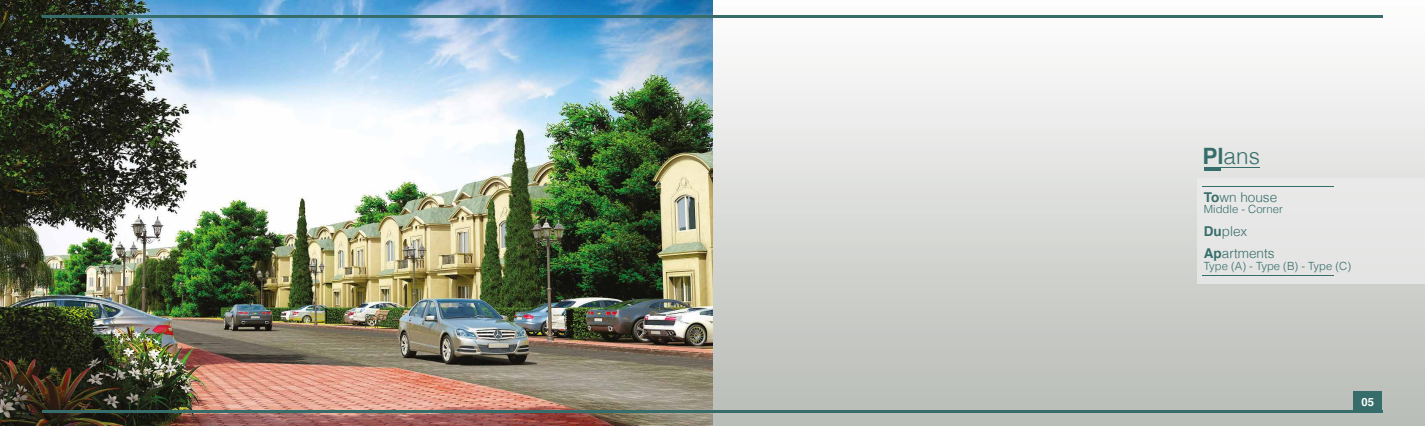
<style>
.page{position:relative;width:1425px;height:426px;background:#fff}
.page>*{position:absolute;margin:0;border:0;box-sizing:border-box;transform-origin:0 0}
.t1{font:300 22.5px "Helvetica";color:#366d6a}
.t2{font:300 13.5px/22.5px "Helvetica";color:#366d6a}
.t3{font:300 11.25px "Helvetica";color:#366d6a}
.t4{font:700 11.25px "Helvetica";color:#fff}
.s1{font-weight:700}
</style>
<div class="page">
<img style="left:0;top:0;width:1424px;height:425px">
<div style="left:1197px;top:178px;width:227px;height:105px;background:#e6e6e6"></div>
<hr style="left:1202px;top:275px;width:132px;height:1px;background:#366d6a">
<hr style="left:1202px;top:186px;width:132px;height:1px;background:#366d6a">
<hr style="left:1203px;top:167px;width:17px;height:3px;background:#366d6a">
<hr style="left:1219px;top:167px;width:41px;height:1px;background:#366d6a">
<div style="left:1353px;top:391px;width:29px;height:20px;background:#366d6a"></div>
<hr style="left:42px;top:410px;width:1340px;height:2px;background:#366d6a">
<hr style="left:42px;top:15px;width:1340px;height:2px;background:#366d6a">
<h1 class="t1" style="left:1202px;top:146px;width:59px"><span class="s1">Pl</span>ans</h1>
<p class="t2" style="left:1203px;top:187px;width:75px"><span class="s1">To</span>wn house</p>
<p class="t3" style="left:1203px;top:204px;width:80px">Middle - Corner</p>
<p class="t2" style="left:1203px;top:221px;width:72px"><span class="s1">Du</span>plex<br><span class="s1">Ap</span>artments</p>
<p class="t3" style="left:1203px;top:261px;width:149px">Type (A) - Type (B) - Type (C)</p>
<p class="t4" style="left:1361px;top:396px;width:14px">05</p>
</div>
